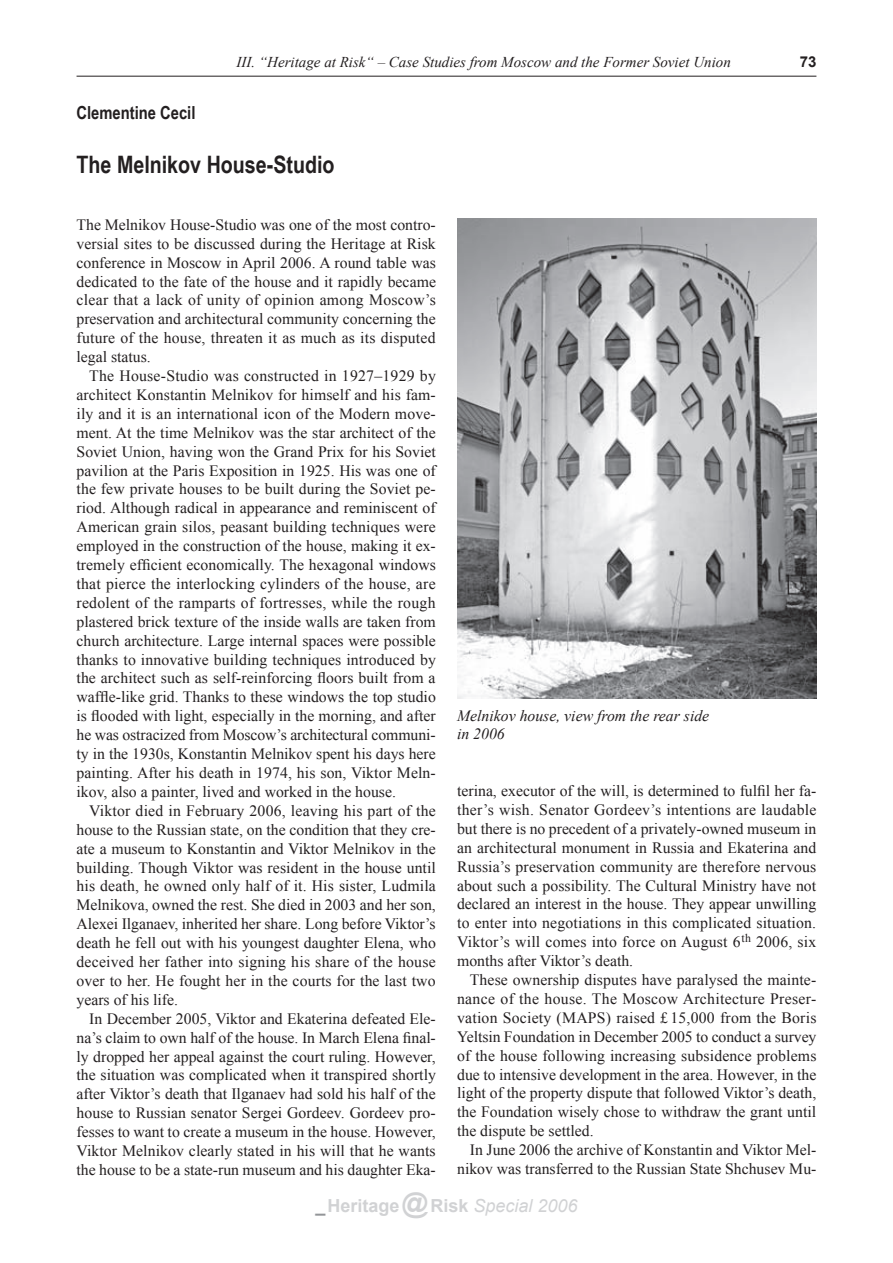
<style>
.page{position:relative;width:893px;height:1263px;background:#fff}
.page>*{position:absolute;margin:0;border:0;box-sizing:border-box;transform-origin:0 0}
.t1{font:700 24px "Arial Narrow";color:#231f20}
.t2{font:700 18px "Arial";color:#d1d2d4}
.t3{font:700 18px "Arial Narrow";color:#231f20}
.t4{font:15.75px/18.9px "Times New Roman";color:#231f20;text-align:justify}
.t5{font:italic 15.75px/18.9px "Times New Roman";color:#231f20}
.t6{font:italic 15px "Times New Roman";color:#231f20}
.t7{font:700 15px "Arial";color:#231f20}
.s1{color:#939598}
.s2{font-size:27px}
.s3{font-weight:400;font-style:italic}
</style>
<div class="page">
<hr style="left:77px;top:76px;width:739px;height:1px;background:#231f20">
<img style="left:457px;top:219px;width:359px;height:480px">
<p class="t6" style="left:236px;top:51px;width:496px">III. “Heritage at Risk“ – Case Studies from Moscow and the Former Soviet Union</p>
<p class="t7" style="left:800px;top:52px;width:18px">73</p>
<p class="t3" style="left:77px;top:99px;width:120px">Clementine Cecil</p>
<h1 class="t1" style="left:77px;top:147px;width:260px">The Melnikov House-Studio</h1>
<p class="t4" style="left:77px;top:215px;width:361px">The Melnikov House-Studio was one of the most contro&shy;versial sites to be discussed during the Heritage at Risk conference in Moscow in April 2006. A round table was dedicated to the fate of the house and it rapidly became clear that a lack of unity of opinion among Moscow’s preservation and architectural community concerning the future of the house, threaten it as much as its disputed legal status.</p>
<p class="t4" style="left:77px;top:366px;width:361px;text-indent:13px">The House-Studio was constructed in 1927–1929 by architect Konstantin Melnikov for himself and his fam&shy;ily and it is an international icon of the Modern move&shy;ment. At the time Melnikov was the star architect of the Soviet Union, having won the Grand Prix for his Soviet pavilion at the Paris Exposition in 1925. His was one of the few private houses to be built during the Soviet pe&shy;riod. Although radical in appearance and reminiscent of American grain silos, peasant building techniques were employed in the construction of the house, making it ex&shy;tremely efficient economically. The hexagonal windows that pierce the interlocking cylinders of the house, are redolent of the ramparts of fortresses, while the rough plastered brick texture of the inside walls are taken from church architecture. Large internal spaces were possible thanks to innovative building techniques introduced by the architect such as self-reinforcing floors built from a waffle-like grid. Thanks to these windows the top studio is flooded with light, especially in the morning, and after he was ostracized from Moscow’s architectural communi&shy;ty in the 1930s, Konstantin Melnikov spent his days here painting. After his death in 1974, his son, Viktor Meln&shy;ikov, also a painter, lived and worked in the house.</p>
<p class="t4" style="left:77px;top:801px;width:361px;text-indent:13px">Viktor died in February 2006, leaving his part of the house to the Russian state, on the condition that they cre&shy;ate a museum to Konstantin and Viktor Melnikov in the building. Though Viktor was resident in the house until his death, he owned only half of it. His sister, Ludmila Melnikova, owned the rest. She died in 2003 and her son, Alexei Ilganaev, inherited her share. Long before Viktor’s death he fell out with his youngest daughter Elena, who deceived her father into signing his share of the house over to her. He fought her in the courts for the last two years of his life.</p>
<p class="t4" style="left:77px;top:1009px;width:361px;text-indent:13px">In December 2005, Viktor and Ekaterina defeated Ele&shy;na’s claim to own half of the house. In March Elena final&shy;ly dropped her appeal against the court ruling. However, the situation was complicated when it transpired shortly after Viktor’s death that Ilganaev had sold his half of the house to Russian senator Sergei Gordeev. Gordeev pro&shy;fesses to want to create a museum in the house. However, Viktor Melnikov clearly stated in his will that he wants the house to be a state-run museum and his daughter Eka-</p>
<p class="t5" style="left:457px;top:705px;width:254px">Melnikov house, view from the rear side in 2006</p>
<p class="t4" style="left:457px;top:781px;width:361px">terina, executor of the will, is determined to fulfil her fa&shy;ther’s wish. Senator Gordeev’s intentions are laudable but there is no precedent of a privately-owned museum in an architectural monument in Russia and Ekaterina and Russia’s preservation community are therefore nervous about such a possibility. The Cultural Ministry have not declared an interest in the house. They appear unwilling to enter into negotiations in this complicated situation.<br>Viktor’s will comes into force on August 6<sup>th</sup> 2006, six months after Viktor’s death.</p>
<p class="t4" style="left:457px;top:970px;width:361px;text-indent:13px">These ownership disputes have paralysed the mainte&shy;nance of the house. The Moscow Architecture Preser&shy;vation Society (MAPS) raised £ 15,000 from the Boris Yeltsin Foundation in December 2005 to conduct a survey of the house following increasing subsidence problems due to intensive development in the area. However, in the light of the property dispute that followed Viktor’s death, the Foundation wisely chose to withdraw the grant until the dispute be settled.</p>
<p class="t4" style="left:457px;top:1140px;width:361px;text-align:right">In June 2006 the archive of Konstantin and Viktor Mel&shy;nikov was transferred to the Russian State Shchusev Mu-</p>
<p class="t2" style="left:315px;top:1194px;width:264px"><span class="s1">_</span> Heritage <span class="s2">@</span> Risk <span class="s3">Special 2006</span></p>
</div>
